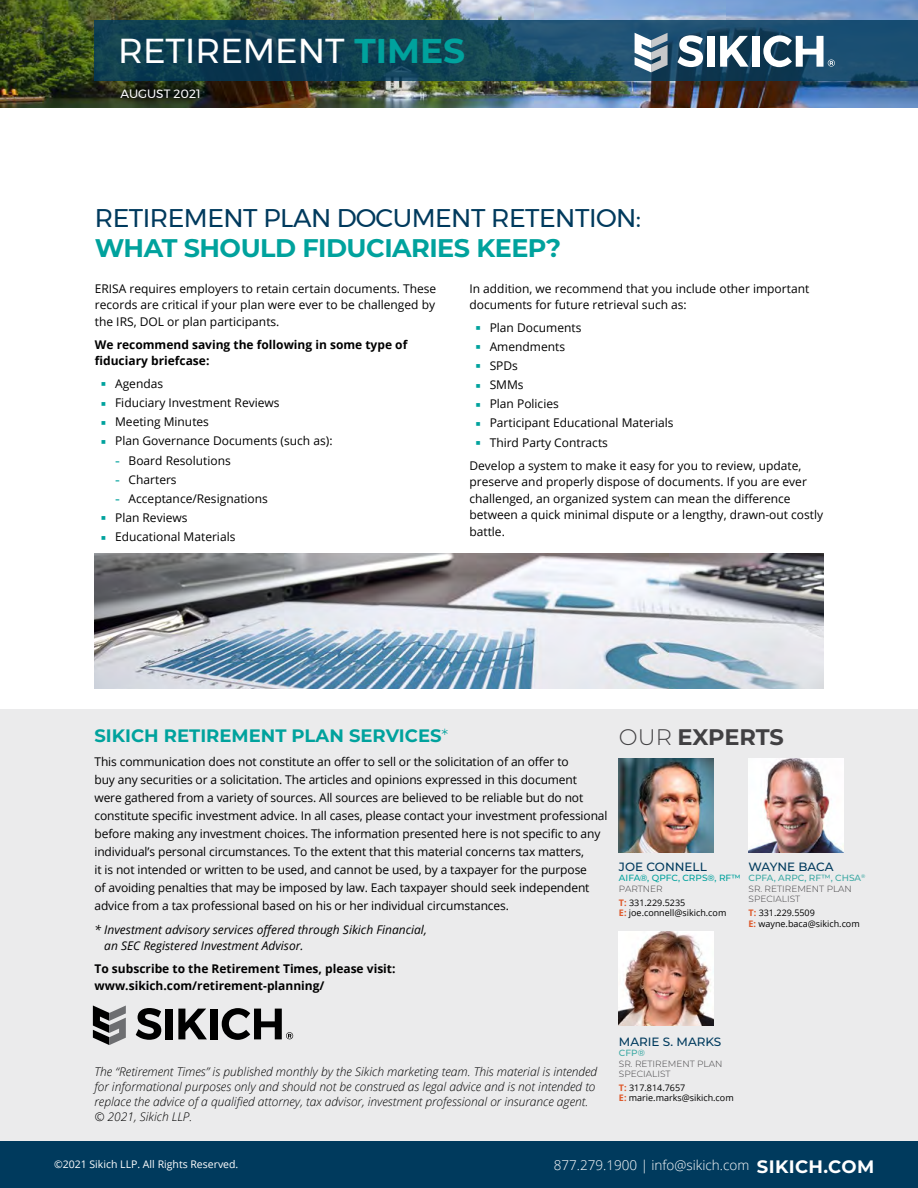
<style>
.page{position:relative;width:918px;height:1188px;background:#fff}
.page>*{position:absolute;margin:0;border:0;box-sizing:border-box;transform-origin:0 0}
.t1{font:34.5px "Montserrat";color:#fff}
.t2{font:25.5px "Montserrat";letter-spacing:-.02em;color:#003a5d}
.t3{font:700 25.5px "Montserrat";letter-spacing:-.02em;color:#00a29d}
.t4{font:700 22.5px "Montserrat";letter-spacing:-.01em;color:#414042}
.t5{font:700 18px "Montserrat";color:#00a29d}
.t6{font:300 13.5px "Open Sans";color:#fff}
.t7{font:12px/18px "Open Sans";letter-spacing:-.01em;color:#000}
.t8{font:italic 300 12px/15px "Open Sans";color:#000}
.t9{font:700 12px/16.5px "Open Sans";color:#000}
.t10{font:italic 12px/16.5px "Open Sans";color:#000}
.t11{font:500 12px "Montserrat";color:#003a5d}
.t12{font:12px "Montserrat";color:#fff}
.t13{font:10.5px "Open Sans";color:#fff}
.t14{font:9px/10.5px "Open Sans";color:#000}
.t15{font:300 9px/10.5px "Montserrat";color:#414042}
.t16{font:500 9px "Montserrat";color:#00a29d}
.t17{font:500 9px "Montserrat";color:#3da9a4}
.s1{font-weight:700;color:#00a29d}
.s2{font-family:"Universal Newswith Comm Pi";font-size:15px;color:#00a29d}
.s3{font-size:15px;color:#00a29d}
.s4{font-weight:300}
.s5{font-weight:700;color:#de592b}
.s6{font-weight:500;color:#3da9a4}
.s7{font-family:"Montserrat";font-weight:700;font-size:18px}
</style>
<div class="page">
<div style="left:0;top:1141px;width:918px;height:47px;background:#003a5d"></div>
<img style="left:0;top:0;width:918px;height:108px">
<svg style="left:94px;top:20px;width:824px;height:61px;background:#15455c"></svg>
<svg style="left:677px;top:35px;width:26px;height:32px"></svg>
<div style="left:708px;top:36px;width:7px;height:31px;background:#fff"></div>
<svg style="left:720px;top:36px;width:29px;height:31px"></svg>
<div style="left:752px;top:36px;width:7px;height:31px;background:#fff"></div>
<svg style="left:763px;top:35px;width:72px;height:32px"></svg>
<svg style="left:635px;top:33px;width:33px;height:39px"></svg>
<div style="left:0;top:709px;width:918px;height:432px;background:#ebebec"></div>
<img style="left:619px;top:758px;width:94px;height:95px">
<img style="left:619px;top:931px;width:94px;height:95px">
<img style="left:749px;top:758px;width:94px;height:95px">
<svg style="left:136px;top:1008px;width:25px;height:32px"></svg>
<div style="left:166px;top:1009px;width:7px;height:30px;background:#000"></div>
<svg style="left:178px;top:1009px;width:29px;height:30px"></svg>
<div style="left:210px;top:1009px;width:7px;height:30px;background:#000"></div>
<svg style="left:222px;top:1008px;width:71px;height:32px"></svg>
<svg style="left:93px;top:1005px;width:33px;height:40px"></svg>
<div style="left:114px;top:82px;width:92px;height:23px;background:#000;opacity:.75"></div>
<img style="left:94px;top:554px;width:730px;height:134px">
<h1 class="t1" style="left:118px;top:25px;width:349px">RETIREMENT <span class="s1">TIMES</span></h1>
<p class="t12" style="left:121px;top:85px;width:81px">AUGUST 2021</p>
<h2 class="t2" style="left:95px;top:199px;width:548px">RETIREMENT PLAN DOCUMENT RETENTION:</h2>
<h2 class="t3" style="left:95px;top:230px;width:468px">WHAT SHOULD FIDUCIARIES KEEP?</h2>
<p class="t7" style="left:95px;top:280px;width:343px;line-height:16.5px;text-align:justify">ERISA requires employers to retain certain documents. These records are critical if your plan were ever to be challenged by the IRS, DOL or plan participants.</p>
<p class="t9" style="left:95px;top:336px;width:314px">We recommend saving the following in some type of fiduciary briefcase:</p>
<p class="t7" style="left:102px;top:374px;width:63px"><span class="s2">▪</span> Agendas</p>
<p class="t7" style="left:102px;top:393px;width:179px"><span class="s2">▪</span> Fiduciary Investment Reviews</p>
<p class="t7" style="left:102px;top:413px;width:109px"><span class="s2">▪</span> Meeting Minutes</p>
<p class="t7" style="left:102px;top:432px;width:232px"><span class="s2">▪</span> Plan Governance Documents (such as):</p>
<p class="t7" style="left:115px;top:451px;width:117px"><span class="s3">-</span> Board Resolutions</p>
<p class="t7" style="left:115px;top:470px;width:63px"><span class="s3">-</span> Charters</p>
<p class="t7" style="left:115px;top:489px;width:154px"><span class="s3">-</span> Acceptance/Resignations</p>
<p class="t7" style="left:102px;top:508px;width:87px"><span class="s2">▪</span> Plan Reviews</p>
<p class="t7" style="left:102px;top:527px;width:135px"><span class="s2">▪</span> Educational Materials</p>
<p class="t7" style="left:469px;top:280px;width:341px;line-height:16.5px">In addition, we recommend that you include other important documents for future retrieval such as:</p>
<p class="t7" style="left:476px;top:318px;width:107px"><span class="s2">▪</span> Plan Documents</p>
<p class="t7" style="left:476px;top:337px;width:90px"><span class="s2">▪</span> Amendments</p>
<p class="t7" style="left:476px;top:356px;width:43px"><span class="s2">▪</span> SPDs</p>
<p class="t7" style="left:476px;top:375px;width:49px"><span class="s2">▪</span> SMMs</p>
<p class="t7" style="left:476px;top:395px;width:84px"><span class="s2">▪</span> Plan Policies</p>
<p class="t7" style="left:476px;top:414px;width:199px"><span class="s2">▪</span> Participant Educational Materials</p>
<p class="t7" style="left:469px;top:430px;width:333px;line-height:23.2px;text-indent:7px"><span class="s2">▪</span> Third Party Contracts<br>Develop a system to make it easy for you to review, update,</p>
<p class="t7" style="left:469px;top:473px;width:355px;line-height:16.5px">preserve and properly dispose of documents. If you are ever challenged, an organized system can mean the difference between a quick minimal dispute or a lengthy, drawn-out costly battle.</p>
<h3 class="t5" style="left:94px;top:722px;width:355px">SIKICH RETIREMENT PLAN SERVICES<span class="s4">*</span></h3>
<p class="t7" style="left:94px;top:753px;width:515px">This communication does not constitute an offer to sell or the solicitation of an offer to<br>buy any securities or a solicitation. The articles and opinions expressed in this document<br>were gathered from a variety of sources. All sources are believed to be reliable but do not constitute specific investment advice. In all cases, please contact your investment professional before making any investment choices. The information presented here is not specific to any individual’s personal circumstances. To the extent that this material concerns tax matters,<br>it is not intended or written to be used, and cannot be used, by a taxpayer for the purpose<br>of avoiding penalties that may be imposed by law. Each taxpayer should seek independent advice from a tax professional based on his or her individual circumstances.</p>
<p class="t10" style="left:104px;top:921px;width:324px;text-indent:-10px">* Investment advisory services offered through Sikich Financial, an SEC Registered Investment Advisor.</p>
<p class="t9" style="left:94px;top:961px;width:303px">To subscribe to the Retirement Times, please visit: www.sikich.com/retirement-planning/</p>
<h3 class="t4" style="left:619px;top:720px;width:166px"><span class="s4">OUR</span> EXPERTS</h3>
<p class="t11" style="left:619px;top:858px;width:89px">JOE CONNELL</p>
<p class="t16" style="left:619px;top:872px;width:123px">AIFA®, QPFC, CRPS®, RF™</p>
<p class="t15" style="left:619px;top:883px;width:45px">PARTNER</p>
<p class="t14" style="left:619px;top:897px;width:109px"><span class="s5">T:</span> 331.229.5235<br><span class="s5">E:</span> joe.connell@sikich.com</p>
<p class="t11" style="left:749px;top:858px;width:86px">WAYNE BACA</p>
<p class="t15" style="left:749px;top:873px;width:118px"><span class="s6">CPFA, ARPC, RF™, CHSA</span><sup>®<br></sup>SR. RETIREMENT PLAN<br>SPECIALIST</p>
<p class="t14" style="left:749px;top:907px;width:113px"><span class="s5">T:</span> 331.229.5509<br><span class="s5">E:</span> wayne.baca@sikich.com</p>
<p class="t8" style="left:94px;top:1063px;width:504px">The “Retirement Times” is published monthly by the Sikich marketing team. This material is intended for informational purposes only and should not be construed as legal advice and is not intended to replace the advice of a qualified attorney, tax advisor, investment professional or insurance agent. © 2021, Sikich LLP.</p>
<p class="t11" style="left:619px;top:1033px;width:104px">MARIE S. MARKS</p>
<p class="t17" style="left:619px;top:1047px;width:27px">CFP®</p>
<p class="t15" style="left:619px;top:1058px;width:105px">SR. RETIREMENT PLAN<br>SPECIALIST</p>
<p class="t14" style="left:619px;top:1082px;width:116px"><span class="s5">T:</span> 317.814.7657<br><span class="s5">E:</span> marie.marks@sikich.com</p>
<p class="t13" style="left:54px;top:1157px;width:186px">©2021 Sikich LLP. All Rights Reserved.</p>
<p class="t6" style="left:554px;top:1155px;width:322px">877.279.1900 | info@sikich.com <span class="s7">SIKICH.COM</span></p>
</div>
